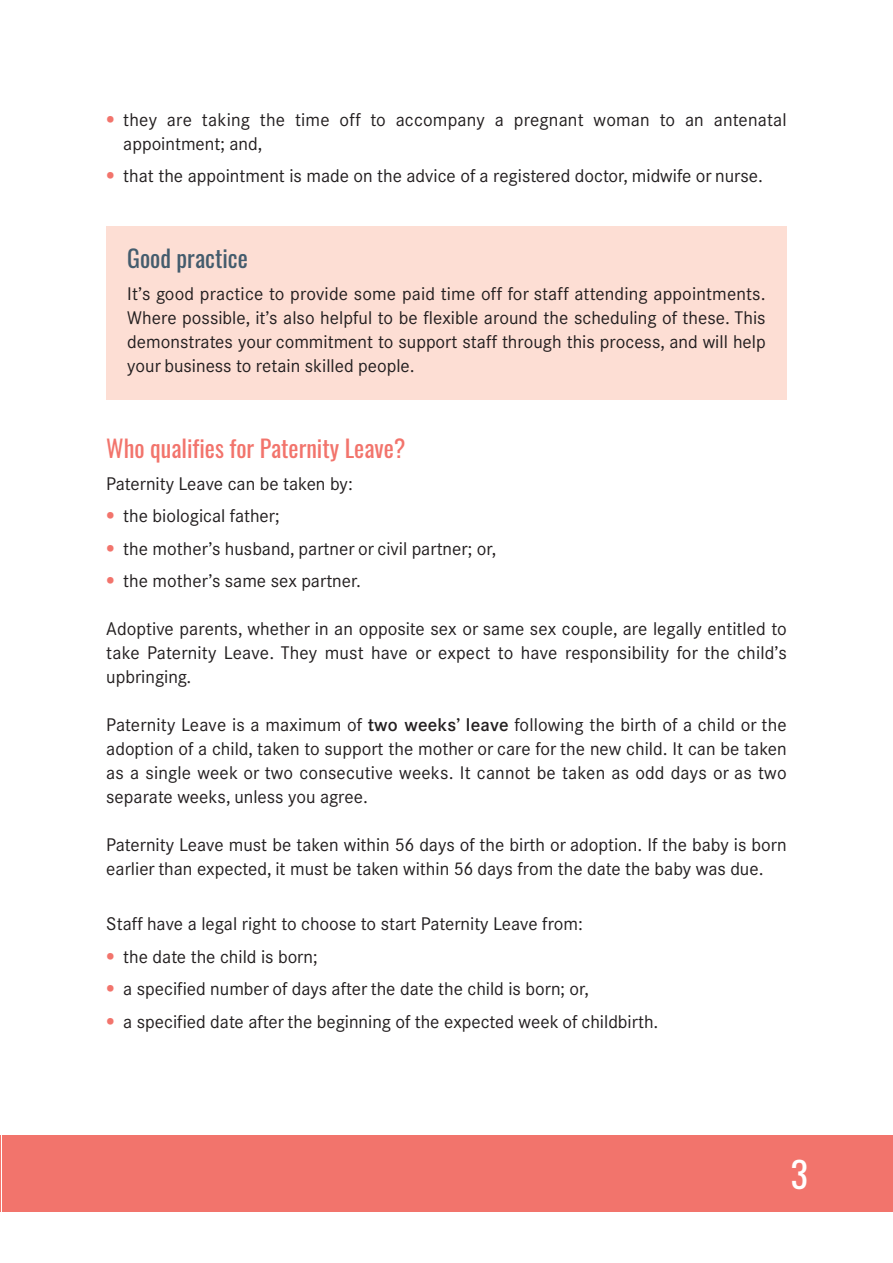
<style>
.page{position:relative;width:893px;height:1263px;background:#fff}
.page>*{position:absolute;margin:0;border:0;box-sizing:border-box;transform-origin:0 0}
.t1{font:36px "Oswald";color:#fff}
.t2{font:24px "Oswald";color:#f2746c}
.t3{font:24px "Oswald";color:#445c6d}
.t4{font:18px/24px "Corporate Sans BQ";color:#231f20;text-align:justify}
.s1{font-family:"Oswald";font-weight:700;color:#f2746c}
.s2{font-weight:500}
</style>
<div class="page">
<div style="left:2px;top:1135px;width:891px;height:77px;background:#f2746c"></div>
<hr style="left:0;top:1135px;width:1px;height:77px;background:#f2746c">
<div style="left:106px;top:226px;width:681px;height:174px;background:#fdded4"></div>
<p class="t4" style="left:123px;top:109px;width:665px;text-indent:-17px"><span class="s1">•</span> they are taking the time off to accompany a pregnant woman to an antenatal appointment; and,</p>
<p class="t4" style="left:106px;top:166px;width:658px"><span class="s1">•</span> that the appointment is made on the advice of a registered doctor, midwife or nurse.</p>
<h2 class="t3" style="left:127px;top:245px;width:122px">Good practice</h2>
<p class="t4" style="left:127px;top:284px;width:640px">It’s good practice to provide some paid time off for staff attending appointments.<br>Where possible, it’s also helpful to be flexible around the scheduling of these. This demonstrates your commitment to support staff through this process, and will help your business to retain skilled people.</p>
<h2 class="t2" style="left:106px;top:436px;width:301px">Who qualifies for Paternity Leave?</h2>
<p class="t4" style="left:106px;top:473px;width:248px">Paternity Leave can be taken by:</p>
<p class="t4" style="left:106px;top:506px;width:175px"><span class="s1">•</span> the biological father;</p>
<p class="t4" style="left:106px;top:538px;width:392px"><span class="s1">•</span> the mother’s husband, partner or civil partner; or,</p>
<p class="t4" style="left:106px;top:571px;width:256px"><span class="s1">•</span> the mother’s same sex partner.</p>
<p class="t4" style="left:106px;top:619px;width:682px">Adoptive parents, whether in an opposite sex or same sex couple, are legally entitled to take Paternity Leave. They must have or expect to have responsibility for the child’s upbringing.</p>
<p class="t4" style="left:106px;top:715px;width:682px">Paternity Leave is a maximum of <span class="s2">two weeks’ leave</span> following the birth of a child or the adoption of a child, taken to support the mother or care for the new child. It can be taken as a single week or two consecutive weeks. It cannot be taken as odd days or as two separate weeks, unless you agree.</p>
<p class="t4" style="left:106px;top:835px;width:682px">Paternity Leave must be taken within 56 days of the birth or adoption. If the baby is born earlier than expected, it must be taken within 56 days from the date the baby was due.</p>
<p class="t4" style="left:106px;top:914px;width:478px">Staff have a legal right to choose to start Paternity Leave from:</p>
<p class="t4" style="left:106px;top:946px;width:213px"><span class="s1">•</span> the date the child is born;</p>
<p class="t4" style="left:106px;top:979px;width:484px"><span class="s1">•</span> a specified number of days after the date the child is born; or,</p>
<p class="t4" style="left:106px;top:1011px;width:554px"><span class="s1">•</span> a specified date after the beginning of the expected week of childbirth.</p>
<h1 class="t1" style="left:791px;top:1155px;width:18px">3</h1>
</div>
